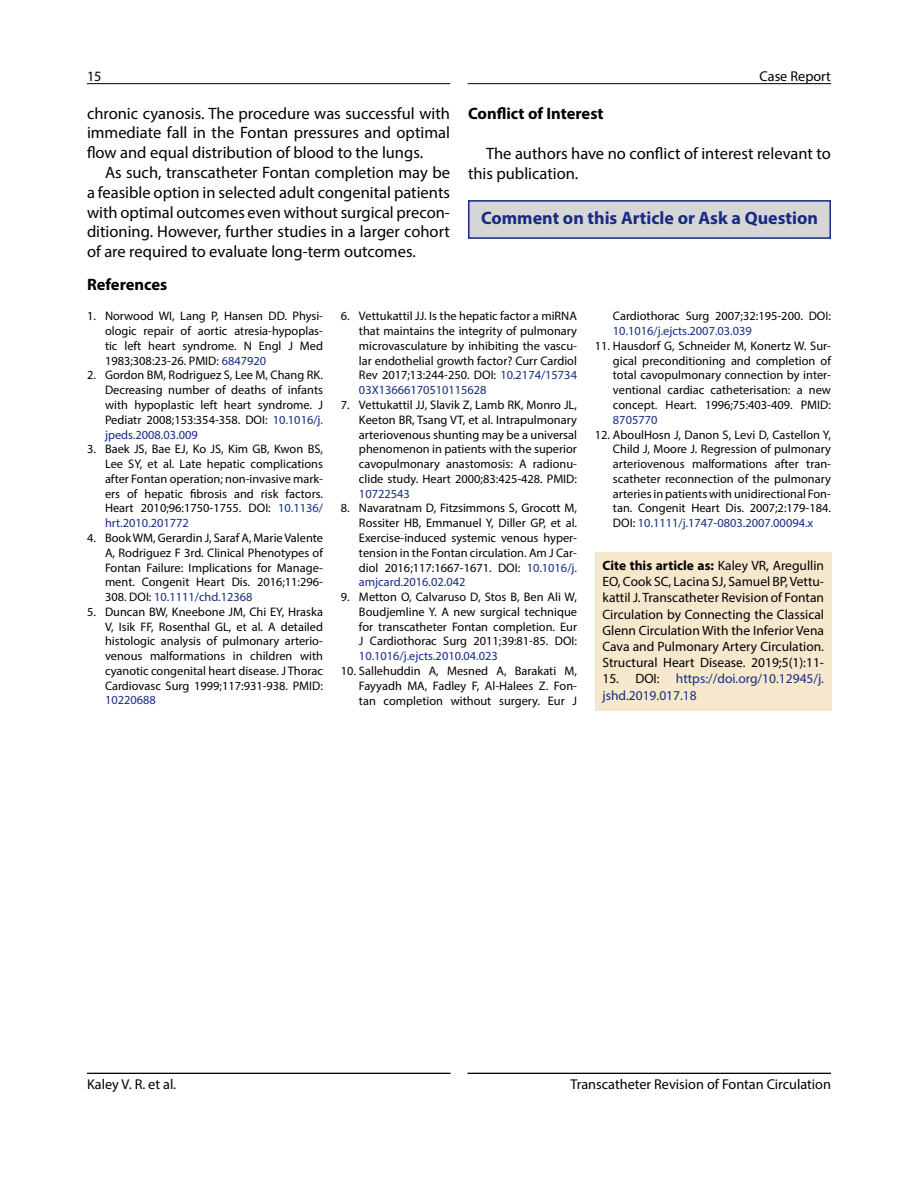
<style>
.page{position:relative;width:918px;height:1188px;background:#fff}
.page>*{position:absolute;margin:0;border:0;box-sizing:border-box;transform-origin:0 0}
.t1{font:700 18px "Myriad Pro";color:#162b82}
.t2{font:16.5px/19.8px "Myriad Pro";color:#000;text-align:justify}
.t3{font:700 16.5px "Myriad Pro";color:#000}
.t4{font:14.25px "Myriad Pro";color:#000}
.t5{font:13.5px/16.2px "Myriad Pro";color:#000;text-align:justify}
.t6{font:13.5px/16.2px "Myriad Pro";color:#162b82}
.t7{font:12.3px/14.9px "Myriad Pro";color:#000;text-align:justify}
.t8{font:12.3px "Myriad Pro";color:#162b82}
.s1{color:#162b82}
.s2{font-weight:700}
.s3{color:#000}
</style>
<div class="page">
<hr style="left:87px;top:83px;width:363px;height:1px;background:#000">
<hr style="left:468px;top:83px;width:363px;height:1px;background:#000">
<hr style="left:87px;top:1073px;width:363px;height:1px;background:#000">
<hr style="left:468px;top:1073px;width:363px;height:1px;background:#000">
<div style="left:469px;top:201px;width:361px;height:37px;background:#d6d6d6"></div>
<div style="left:468px;top:200px;width:363px;height:39px;border:2px solid #162b82"></div>
<div style="left:595px;top:552px;width:237px;height:159px;background:#f5e8cd"></div>
<p class="t4" style="left:87px;top:67px;width:16px">15</p>
<p class="t4" style="left:760px;top:67px;width:73px">Case Report</p>
<h2 class="t2" style="left:87px;top:103px;width:364px">chronic cyanosis. The procedure was successful with immediate fall in the Fontan pressures and optimal flow and equal distribution of blood to the lungs.</h2>
<p class="t2" style="left:87px;top:162px;width:365px;text-indent:18px">As such, transcatheter Fontan completion may be a feasible option in selected adult congenital patients with optimal outcomes even without surgical precon&shy;ditioning. However, further studies in a larger cohort of are required to evaluate long-term outcomes.</p>
<h2 class="t3" style="left:87px;top:274px;width:82px">References</h2>
<h2 class="t3" style="left:468px;top:102px;width:137px">Conflict of Interest</h2>
<h2 class="t2" style="left:468px;top:143px;width:364px;text-indent:18px">The authors have no conflict of interest relevant to this publication.</h2>
<h1 class="t1" style="left:481px;top:206px;width:338px">Comment on this Article or Ask a Question</h1>
<p class="t7" style="left:105px;top:309px;width:220px;text-indent:-18px">1. Norwood WI, Lang P, Hansen DD. Physi&shy;ologic repair of aortic atresia-hypoplas&shy;tic left heart syndrome. N Engl J Med 1983;308:23-26. PMID: <span class="s1">6847920</span></p>
<p class="t7" style="left:105px;top:368px;width:220px;text-indent:-18px">2. Gordon BM, Rodriguez S, Lee M, Chang RK.<br>Decreasing number of deaths of infants with hypoplastic left heart syndrome. J Pediatr 2008;153:354-358. DOI: <span class="s1">10.1016/j. jpeds.2008.03.009</span></p>
<p class="t7" style="left:105px;top:442px;width:220px;text-indent:-18px">3. Baek JS, Bae EJ, Ko JS, Kim GB, Kwon BS, Lee SY, et al. Late hepatic complications after Fontan operation; non-invasive mark&shy;ers of hepatic fibrosis and risk factors.<br>Heart 2010;96:1750-1755. DOI: <span class="s1">10.1136/ hrt.2010.201772</span></p>
<p class="t7" style="left:105px;top:530px;width:220px;text-indent:-18px">4. Book WM, Gerardin J, Saraf A, Marie Valente A, Rodriguez F 3rd. Clinical Phenotypes of Fontan Failure: Implications for Manage&shy;ment. Congenit Heart Dis. 2016;11:296- 308. DOI: <span class="s1">10.1111/chd.12368</span></p>
<p class="t7" style="left:105px;top:604px;width:220px;text-indent:-18px">5. Duncan BW, Kneebone JM, Chi EY, Hraska V, Isik FF, Rosenthal GL, et al. A detailed histologic analysis of pulmonary arterio&shy;venous malformations in children with cyanotic congenital heart disease. J Thorac Cardiovasc Surg 1999;117:931-938. PMID:</p>
<p class="t8" style="left:105px;top:693px;width:52px">10220688</p>
<p class="t7" style="left:359px;top:309px;width:220px;text-indent:-18px">6. Vettukattil JJ. Is the hepatic factor a miRNA that maintains the integrity of pulmonary microvasculature by inhibiting the vascu&shy;lar endothelial growth factor? Curr Cardiol Rev 2017;13:244-250. DOI: <span class="s1">10.2174/15734<br>03X13666170510115628</span></p>
<p class="t7" style="left:359px;top:397px;width:220px;text-indent:-18px">7. Vettukattil JJ, Slavik Z, Lamb RK, Monro JL, Keeton BR, Tsang VT, et al. Intrapulmonary arteriovenous shunting may be a universal phenomenon in patients with the superior cavopulmonary anastomosis: A radionu&shy;clide study. Heart 2000;83:425-428. PMID:</p>
<p class="t8" style="left:359px;top:486px;width:52px">10722543</p>
<p class="t7" style="left:359px;top:501px;width:220px;text-indent:-18px">8. Navaratnam D, Fitzsimmons S, Grocott M, Rossiter HB, Emmanuel Y, Diller GP, et al.<br>Exercise-induced systemic venous hyper&shy;tension in the Fontan circulation. Am J Car&shy;diol 2016;117:1667-1671. DOI: <span class="s1">10.1016/j. amjcard.2016.02.042</span></p>
<p class="t7" style="left:359px;top:589px;width:220px;text-indent:-18px">9. Metton O, Calvaruso D, Stos B, Ben Ali W, Boudjemline Y. A new surgical technique for transcatheter Fontan completion. Eur J Cardiothorac Surg 2011;39:81-85. DOI:</p>
<p class="t8" style="left:359px;top:648px;width:140px">10.1016/j.ejcts.2010.04.023</p>
<p class="t7" style="left:359px;top:663px;width:220px;text-indent:-18px">10. Sallehuddin A, Mesned A, Barakati M, Fayyadh MA, Fadley F, Al-Halees Z. Fon&shy;tan completion without surgery. Eur J</p>
<p class="t7" style="left:613px;top:309px;width:220px">Cardiothorac Surg 2007;32:195-200. DOI:</p>
<p class="t8" style="left:613px;top:323px;width:140px">10.1016/j.ejcts.2007.03.039</p>
<p class="t7" style="left:613px;top:338px;width:220px;text-indent:-18px">11. Hausdorf G, Schneider M, Konertz W. Sur&shy;gical preconditioning and completion of total cavopulmonary connection by inter&shy;ventional cardiac catheterisation: a new concept. Heart. 1996;75:403-409. PMID:</p>
<p class="t8" style="left:613px;top:412px;width:46px">8705770</p>
<p class="t7" style="left:613px;top:427px;width:220px;text-indent:-18px">12. AboulHosn J, Danon S, Levi D, Castellon Y, Child J, Moore J. Regression of pulmonary arteriovenous malformations after tran&shy;scatheter reconnection of the pulmonary arteries in patients with unidirectional Fon&shy;tan. Congenit Heart Dis. 2007;2:179-184.<br>DOI: <span class="s1">10.1111/j.1747-0803.2007.00094.x</span></p>
<p class="t5" style="left:602px;top:557px;width:223px"><span class="s2">Cite this article as:</span> Kaley VR, Aregullin EO, Cook SC, Lacina SJ, Samuel BP, Vettu&shy;kattil J. Transcatheter Revision of Fontan Circulation by Connecting the Classical Glenn Circulation With the Inferior Vena Cava and Pulmonary Artery Circulation.<br>Structural Heart Disease. 2019;5(1):11-</p>
<p class="t6" style="left:602px;top:671px;width:223px"><span class="s3">15. DOI:</span> https://doi.org/10.12945/j. jshd.2019.017.18</p>
<p class="t4" style="left:87px;top:1075px;width:91px">Kaley V. R. et al.</p>
<p class="t4" style="left:570px;top:1075px;width:262px">Transcatheter Revision of Fontan Circulation</p>
</div>
